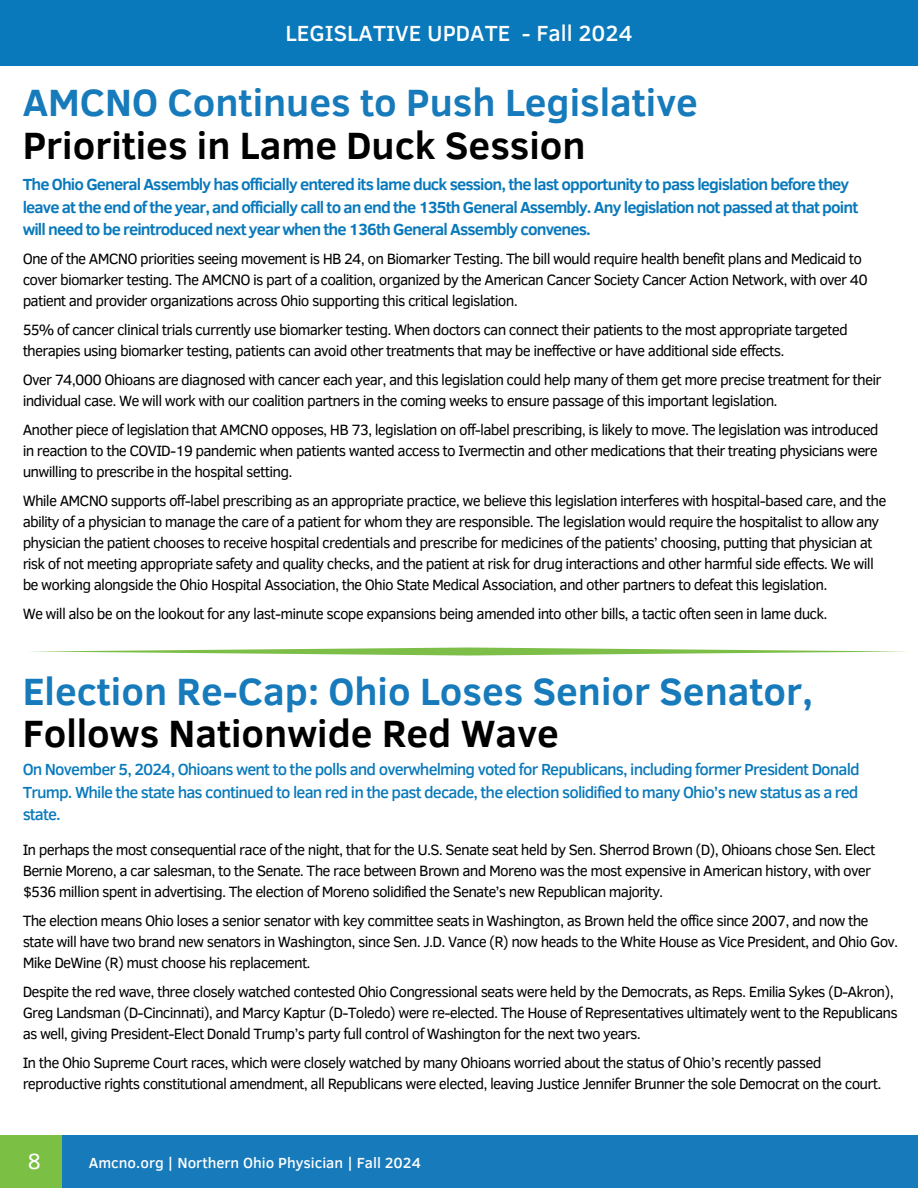
<style>
.page{position:relative;width:918px;height:1188px;background:#fff}
.page>*{position:absolute;margin:0;border:0;box-sizing:border-box;transform-origin:0 0}
.t1{font:700 39px/42.8px "Clear Sans";color:#167abb}
.t2{font:500 22.5px "Clear Sans";color:#fff}
.t3{font:22.5px "Clear Sans";color:#fff}
.t4{font:700 16.5px/22.5px "Clear Sans";letter-spacing:-.05em;color:#0979bb}
.t5{font:500 16.5px/22.5px "Clear Sans";letter-spacing:-.05em;color:#0979bb;text-align:justify}
.t6{font:15.3px/21px "Clear Sans";letter-spacing:-.05em;color:#000}
.t7{font:500 15px "Clear Sans";color:#fff}
.s1{color:#000}
</style>
<div class="page">
<div style="left:0;top:0;width:918px;height:65px;background:#0979bb"></div>
<svg style="left:30px;top:648px;width:876px;height:7px"></svg>
<div style="left:0;top:1135px;width:918px;height:53px;background:#167abb"></div>
<div style="left:0;top:1135px;width:62px;height:53px;background:#7bbf44"></div>
<h1 class="t2" style="left:285px;top:17px;width:349px">LEGISLATIVE UPDATE - Fall 2024</h1>
<h3 class="t1" style="left:23px;top:79px;width:677px">AMCNO Continues to Push Legislative<br><span class="s1">Priorities in Lame Duck Session</span></h3>
<p class="t4" style="left:23px;top:172px;width:837px">The Ohio General Assembly has officially entered its lame duck session, the last opportunity to pass legislation before they leave at the end of the year, and officially call to an end the 135th General Assembly. Any legislation not passed at that point will need to be reintroduced next year when the 136th General Assembly convenes.</p>
<p class="t6" style="left:23px;top:247px;width:847px">One of the AMCNO priorities seeing movement is HB 24, on Biomarker Testing. The bill would require health benefit plans and Medicaid to cover biomarker testing. The AMCNO is part of a coalition, organized by the American Cancer Society Cancer Action Network, with over 40 patient and provider organizations across Ohio supporting this critical legislation.</p>
<p class="t6" style="left:23px;top:318px;width:827px">55% of cancer clinical trials currently use biomarker testing. When doctors can connect their patients to the most appropriate targeted therapies using biomarker testing, patients can avoid other treatments that may be ineffective or have additional side effects.</p>
<p class="t6" style="left:23px;top:368px;width:860px">Over 74,000 Ohioans are diagnosed with cancer each year, and this legislation could help many of them get more precise treatment for their individual case. We will work with our coalition partners in the coming weeks to ensure passage of this important legislation.</p>
<p class="t6" style="left:23px;top:418px;width:858px;text-align:justify">Another piece of legislation that AMCNO opposes, HB 73, legislation on off-label prescribing, is likely to move. The legislation was introduced in reaction to the COVID-19 pandemic when patients wanted access to Ivermectin and other medications that their treating physicians were unwilling to prescribe in the hospital setting.</p>
<p class="t6" style="left:23px;top:489px;width:865px">While AMCNO supports off-label prescribing as an appropriate practice, we believe this legislation interferes with hospital-based care, and the ability of a physician to manage the care of a patient for whom they are responsible. The legislation would require the hospitalist to allow any physician the patient chooses to receive hospital credentials and prescribe for medicines of the patients’ choosing, putting that physician at risk of not meeting appropriate safety and quality checks, and the patient at risk for drug interactions and other harmful side effects. We will be working alongside the Ohio Hospital Association, the Ohio State Medical Association, and other partners to defeat this legislation.</p>
<p class="t6" style="left:23px;top:602px;width:806px">We will also be on the lookout for any last-minute scope expansions being amended into other bills, a tactic often seen in lame duck.</p>
<p class="t1" style="left:23px;top:668px;width:792px">Election Re-Cap: Ohio Loses Senior Senator,<br><span class="s1">Follows Nationwide Red Wave</span></p>
<p class="t5" style="left:23px;top:757px;width:839px">On November 5, 2024, Ohioans went to the polls and overwhelming voted for Republicans, including former President Donald Trump. While the state has continued to lean red in the past decade, the election solidified to many Ohio’s new status as a red state.</p>
<h3 class="t6" style="left:23px;top:838px;width:854px">In perhaps the most consequential race of the night, that for the U.S. Senate seat held by Sen. Sherrod Brown (D), Ohioans chose Sen. Elect<br>Bernie Moreno, a car salesman, to the Senate. The race between Brown and Moreno was the most expensive in American history, with over $536 million spent in advertising. The election of Moreno solidified the Senate’s new Republican majority.</h3>
<p class="t6" style="left:23px;top:909px;width:877px">The election means Ohio loses a senior senator with key committee seats in Washington, as Brown held the office since 2007, and now the state will have two brand new senators in Washington, since Sen. J.D. Vance (R) now heads to the White House as Vice President, and Ohio Gov.<br>Mike DeWine (R) must choose his replacement.</p>
<p class="t6" style="left:23px;top:980px;width:877px">Despite the red wave, three closely watched contested Ohio Congressional seats were held by the Democrats, as Reps. Emilia Sykes (D-Akron),<br>Greg Landsman (D-Cincinnati), and Marcy Kaptur (D-Toledo) were re-elected. The House of Representatives ultimately went to the Republicans as well, giving President-Elect Donald Trump’s party full control of Washington for the next two years.</p>
<p class="t6" style="left:23px;top:1051px;width:860px">In the Ohio Supreme Court races, which were closely watched by many Ohioans worried about the status of Ohio’s recently passed reproductive rights constitutional amendment, all Republicans were elected, leaving Justice Jennifer Brunner the sole Democrat on the court.</p>
<p class="t3" style="left:28px;top:1145px;width:15px">8</p>
<p class="t7" style="left:89px;top:1152px;width:334px">Amcno.org | Northern Ohio Physician | Fall 2024</p>
</div>
